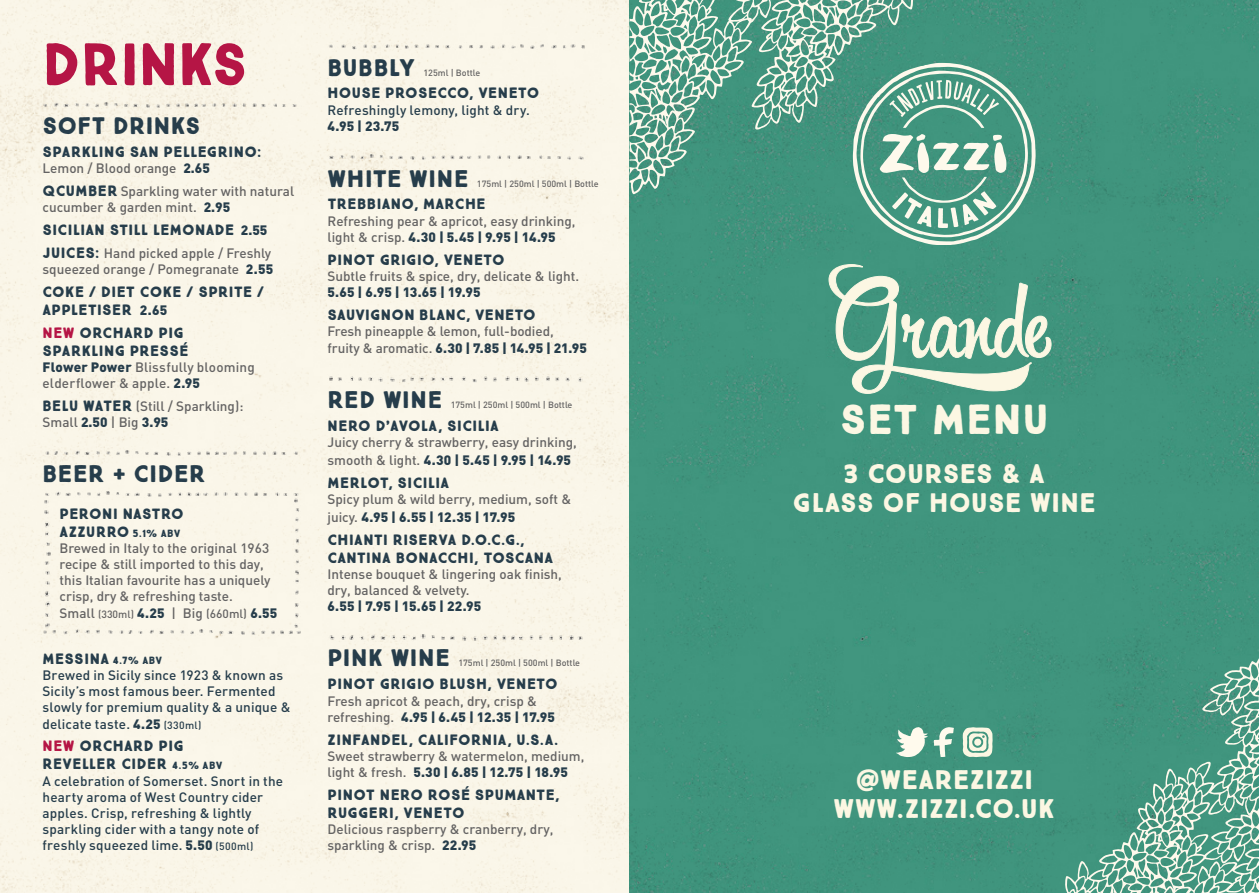
<style>
.page{position:relative;width:1259px;height:893px;background:#fff}
.page>*{position:absolute;margin:0;border:0;box-sizing:border-box;transform-origin:0 0}
.t1{font:93px "Hipster Script Pro";letter-spacing:-.01em;color:#fcf7e3}
.t2{font:900 60px "True North";color:#b51545;scale:.96 1}
.t3{font:900 42px "True North";letter-spacing:.02em;color:#fcf7e3}
.t4{font:900 27px/29.4px "True North";letter-spacing:.015em;color:#fcf7e3;text-align:center}
.t5{font:900 24px "True North";letter-spacing:.03em;color:#263d4b}
.t6{font:900 24px "True North";letter-spacing:.005em;color:#263d4b}
.t7{font:900 15px/18px "True North";letter-spacing:.025em;color:#263d4b}
.t8{font:500 13.5px/16.2px "DIN";color:#646363}
.t9{font:500 13.5px/16.2px "DIN";letter-spacing:.01em;color:#263d4b}
.t10{font:900 13.5px "DIN";letter-spacing:.01em;color:#263d4b}
.t11{font:500 9px "DIN";color:#646363}
.s1{font-weight:900;color:#263d4b}
.s2{font-family:"True North";font-weight:900;font-size:15px;color:#263d4b}
.s3{font-family:"DIN";font-size:13.5px}
.s4{color:#b51545}
.s5{font-size:10.5px}
.s6{font-size:12px}
.s7{font-weight:900}
</style>
<div class="page">
<div style="left:0;top:0;width:630px;height:893px;background:#faf6e9"></div>
<div style="left:630px;top:0;width:629px;height:893px;background:#40957e"></div>
<svg style="left:828px;top:264px;width:224px;height:130px"></svg>
<svg style="left:896px;top:727px;width:58px;height:30px"></svg>
<svg style="left:962px;top:727px;width:30px;height:30px"></svg>
<img style="left:43px;top:101px;width:259px;height:7px">
<img style="left:327px;top:153px;width:260px;height:8px">
<img style="left:327px;top:634px;width:260px;height:7px">
<img style="left:43px;top:490px;width:259px;height:8px">
<img style="left:43px;top:628px;width:259px;height:7px">
<img style="left:44px;top:499px;width:7px;height:129px">
<img style="left:293px;top:497px;width:7px;height:133px">
<img style="left:43px;top:449px;width:259px;height:8px">
<img style="left:327px;top:375px;width:260px;height:7px">
<img style="left:327px;top:43px;width:260px;height:7px">
<svg style="left:629px;top:0;width:406px;height:245px"></svg>
<svg style="left:1046px;top:617px;width:213px;height:276px"></svg>
<h2 class="t2" style="left:43px;top:27px;width:215px">DRINKS</h2>
<h3 class="t6" style="left:43px;top:110px;width:159px">SOFT DRINKS</h3>
<p class="t7" style="left:43px;top:142px;width:220px">SPARKLING SAN PELLEGRINO:</p>
<p class="t8" style="left:43px;top:156px;width:253px;line-height:23px">Lemon / Blood orange <span class="s1">2.65<br></span><span class="s2">QCUMBER</span> Sparkling water with natural</p>
<p class="t8" style="left:43px;top:198px;width:189px">cucumber &amp; garden mint. <span class="s1">2.95</span></p>
<p class="t7" style="left:43px;top:221px;width:226px">SICILIAN STILL LEMONADE <span class="s3">2.55</span></p>
<p class="t8" style="left:43px;top:244px;width:232px"><span class="s2">JUICES:</span> Hand picked apple / Freshly squeezed orange / Pomegranate <span class="s1">2.55</span></p>
<p class="t7" style="left:43px;top:283px;width:223px">COKE / DIET COKE / SPRITE /<br>APPLETISER <span class="s3">2.65</span></p>
<p class="t7" style="left:43px;top:324px;width:147px"><span class="s4">NEW</span> ORCHARD PIG<br>SPARKLING PRESSÉ</p>
<p class="t8" style="left:43px;top:359px;width:214px"><span class="s1">Flower Power</span> Blissfully blooming elderflower &amp; apple. <span class="s1">2.95</span></p>
<p class="t8" style="left:43px;top:398px;width:202px"><span class="s2">BELU WATER</span> (Still / Sparkling):<br>Small <span class="s1">2.50</span> | Big <span class="s1">3.95</span></p>
<h3 class="t5" style="left:43px;top:459px;width:165px">BEER + CIDER</h3>
<p class="t7" style="left:60px;top:505px;width:126px">PERONI NASTRO<br>AZZURRO <span class="s5">5.1% ABV</span></p>
<p class="t8" style="left:60px;top:539px;width:219px">Brewed in Italy to the original 1963 recipe &amp; still imported to this day, this Italian favourite has a uniquely crisp, dry &amp; refreshing taste.<br>Small <span class="s5">(330ml)</span> <span class="s1">4.25</span> | Big <span class="s6">(660ml)</span> <span class="s1">6.55</span></p>
<p class="t7" style="left:43px;top:650px;width:121px">MESSINA <span class="s5">4.7% ABV</span></p>
<p class="t9" style="left:43px;top:666px;width:249px">Brewed in Sicily since 1923 &amp; known as Sicily’s most famous beer. Fermented slowly for premium quality &amp; a unique &amp; delicate taste. <span class="s7">4.25</span> <span class="s5">(330ml)</span></p>
<p class="t7" style="left:43px;top:737px;width:181px"><span class="s4">NEW</span> ORCHARD PIG<br>REVELLER CIDER <span class="s5">4.5% ABV</span></p>
<p class="t9" style="left:43px;top:772px;width:242px">A celebration of Somerset. Snort in the hearty aroma of West Country cider apples. Crisp, refreshing &amp; lightly sparkling cider with a tangy note of freshly squeezed lime. <span class="s7">5.50</span> <span class="s5">(500ml)</span></p>
<h3 class="t5" style="left:327px;top:52px;width:89px">BUBBLY</h3>
<p class="t11" style="left:423px;top:67px;width:58px">125ml | Bottle</p>
<p class="t7" style="left:327px;top:84px;width:213px">HOUSE PROSECCO, VENETO</p>
<p class="t9" style="left:327px;top:101px;width:204px">Refreshingly lemony, light &amp; dry.</p>
<p class="t10" style="left:327px;top:117px;width:73px">4.95 | 23.75</p>
<h3 class="t5" style="left:327px;top:163px;width:142px">WHITE WINE</h3>
<p class="t11" style="left:477px;top:178px;width:123px">175ml | 250ml | 500ml | Bottle</p>
<p class="t7" style="left:327px;top:195px;width:160px">TREBBIANO, MARCHE</p>
<p class="t8" style="left:327px;top:212px;width:250px">Refreshing pear &amp; apricot, easy drinking, light &amp; crisp. <span class="s1">4.30 | 5.45 | 9.95 | 14.95</span></p>
<p class="t7" style="left:327px;top:251px;width:179px">PINOT GRIGIO, VENETO</p>
<p class="t8" style="left:327px;top:268px;width:253px">Subtle fruits &amp; spice, dry, delicate &amp; light.</p>
<p class="t10" style="left:327px;top:283px;width:155px">5.65 | 6.95 | 13.65 | 19.95</p>
<p class="t7" style="left:327px;top:306px;width:210px">SAUVIGNON BLANC, VENETO</p>
<p class="t8" style="left:327px;top:323px;width:261px">Fresh pineapple &amp; lemon, full-bodied, fruity &amp; aromatic. <span class="s1">6.30 | 7.85 | 14.95 | 21.95</span></p>
<h3 class="t5" style="left:327px;top:384px;width:116px">RED WINE</h3>
<p class="t11" style="left:451px;top:399px;width:123px">175ml | 250ml | 500ml | Bottle</p>
<p class="t7" style="left:327px;top:416px;width:173px">NERO D’AVOLA, SICILIA</p>
<p class="t8" style="left:327px;top:432px;width:251px;line-height:18px">Juicy cherry &amp; strawberry, easy drinking, smooth &amp; light. <span class="s1">4.30 | 5.45 | 9.95 | 14.95</span></p>
<p class="t7" style="left:327px;top:474px;width:123px">MERLOT, SICILIA</p>
<p class="t8" style="left:327px;top:489px;width:245px;line-height:18px">Spicy plum &amp; wild berry, medium, soft &amp; juicy. <span class="s1">4.95 | 6.55 | 12.35 | 17.95</span></p>
<p class="t7" style="left:327px;top:531px;width:227px">CHIANTI RISERVA D.O.C.G.,<br>CANTINA BONACCHI, TOSCANA</p>
<p class="t8" style="left:327px;top:566px;width:236px">Intense bouquet &amp; lingering oak finish, dry, balanced &amp; velvety.</p>
<p class="t10" style="left:327px;top:597px;width:155px">6.55 | 7.95 | 15.65 | 22.95</p>
<h3 class="t5" style="left:327px;top:643px;width:124px">PINK WINE</h3>
<p class="t11" style="left:458px;top:657px;width:123px">175ml | 250ml | 500ml | Bottle</p>
<p class="t7" style="left:327px;top:675px;width:232px">PINOT GRIGIO BLUSH, VENETO</p>
<p class="t8" style="left:327px;top:692px;width:229px">Fresh apricot &amp; peach, dry, crisp &amp; refreshing. <span class="s1">4.95 | 6.45 | 12.35 | 17.95</span></p>
<p class="t7" style="left:327px;top:731px;width:232px">ZINFANDEL, CALIFORNIA, U.S.A.</p>
<p class="t8" style="left:327px;top:747px;width:258px">Sweet strawberry &amp; watermelon, medium, light &amp; fresh. <span class="s1">5.30 | 6.85 | 12.75 | 18.95</span></p>
<p class="t7" style="left:327px;top:786px;width:234px">PINOT NERO ROSÉ SPUMANTE,<br>RUGGERI, VENETO</p>
<p class="t8" style="left:327px;top:821px;width:227px">Delicious raspberry &amp; cranberry, dry, sparkling &amp; crisp. <span class="s1">22.95</span></p>
<h1 class="t1" style="left:836px;top:267px;width:218px">Grande</h1>
<h3 class="t3" style="left:840px;top:394px;width:210px">SET MENU</h3>
<h3 class="t4" style="left:792px;top:459px;width:305px">3 COURSES &amp; A<br>GLASS OF HOUSE WINE</h3>
<h3 class="t4" style="left:833px;top:765px;width:223px">@WEAREZIZZI<br>WWW.ZIZZI.CO.UK</h3>
</div>
